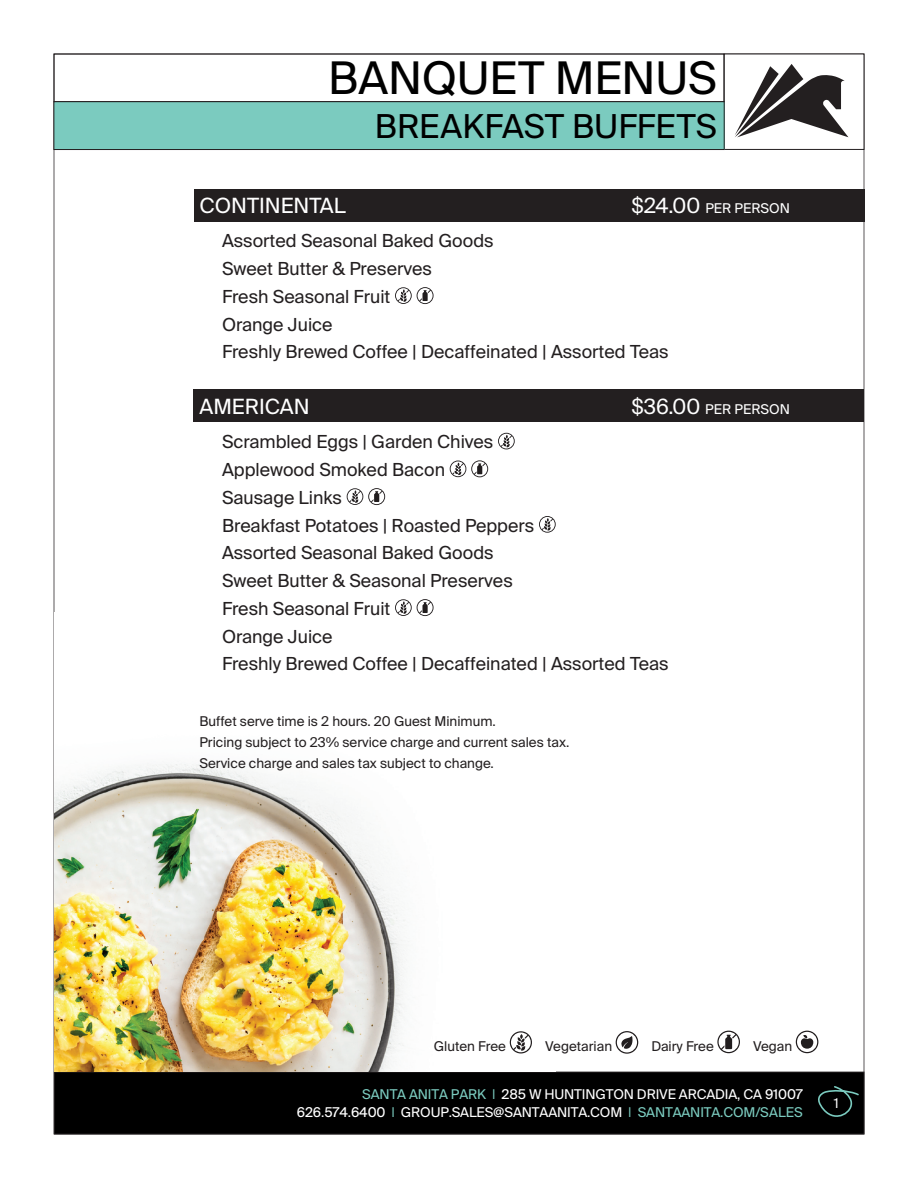
<style>
.page{position:relative;width:918px;height:1188px;background:#fff}
.page>*{position:absolute;margin:0;border:0;box-sizing:border-box;transform-origin:0 0}
.t1{font:45px "Suisse Intl";letter-spacing:-.005em;color:#000}
.t2{font:33px "Suisse Intl";color:#000}
.t3{font:21px "Suisse Intl";color:#fff}
.t4{font:18px/27.8px "Suisse Intl";color:#231f20}
.t5{font:13.5px/21px "Suisse Intl";color:#231f20}
.t6{font:13.5px/18px "Suisse Intl";letter-spacing:-.01em;color:#fff;text-align:right}
.s1{font-size:21px}
.s2{color:#7bcbbf}
</style>
<div class="page">
<div style="left:724px;top:54px;width:140px;height:96px;border:1px solid #231f20"></div>
<svg style="left:735px;top:64px;width:113px;height:73px"></svg>
<div style="left:54px;top:1072px;width:810px;height:62px;background:#000"></div>
<div style="left:54px;top:1072px;width:810px;height:62px;border:1px solid #231f20"></div>
<svg style="left:818px;top:1086px;width:41px;height:31px"></svg>
<img style="left:55px;top:616px;width:469px;height:456px">
<img style="left:54px;top:612px;width:1px;height:460px">
<div style="left:194px;top:189px;width:670px;height:32px;background:#231f20"></div>
<div style="left:54px;top:102px;width:670px;height:48px;background:#7bcbbf"></div>
<div style="left:54px;top:101px;width:671px;height:49px;border:1px solid #231f20"></div>
<div style="left:193px;top:389px;width:671px;height:33px;background:#231f20"></div>
<svg style="left:395px;top:287px;width:39px;height:17px"></svg>
<svg style="left:498px;top:433px;width:17px;height:16px"></svg>
<svg style="left:450px;top:460px;width:38px;height:17px"></svg>
<svg style="left:347px;top:488px;width:38px;height:17px"></svg>
<svg style="left:539px;top:516px;width:17px;height:17px"></svg>
<svg style="left:395px;top:599px;width:39px;height:17px"></svg>
<svg style="left:510px;top:1031px;width:22px;height:22px"></svg>
<svg style="left:616px;top:1031px;width:22px;height:23px"></svg>
<svg style="left:717px;top:1031px;width:23px;height:22px"></svg>
<svg style="left:796px;top:1031px;width:22px;height:22px"></svg>
<h1 class="t1" style="left:328px;top:52px;width:390px">BANQUET MENUS</h1>
<h2 class="t2" style="left:375px;top:107px;width:344px">BREAKFAST BUFFETS</h2>
<p class="t3" style="left:200px;top:193px;width:148px">CONTINENTAL</p>
<p class="t6" style="left:631px;top:199px;width:160px"><span class="s1">$24.00</span> PER PERSON</p>
<p class="t4" style="left:222px;top:227px;width:448px">Assorted Seasonal Baked Goods<br>Sweet Butter &amp; Preserves<br>Fresh Seasonal Fruit<br>Orange Juice<br>Freshly Brewed Coffee | Decaffeinated | Assorted Teas</p>
<p class="t3" style="left:200px;top:394px;width:112px">AMERICAN</p>
<p class="t6" style="left:631px;top:400px;width:160px"><span class="s1">$36.00</span> PER PERSON</p>
<p class="t4" style="left:222px;top:428px;width:448px">Scrambled Eggs | Garden Chives<br>Applewood Smoked Bacon<br>Sausage Links<br>Breakfast Potatoes | Roasted Peppers<br>Assorted Seasonal Baked Goods<br>Sweet Butter &amp; Seasonal Preserves<br>Fresh Seasonal Fruit<br>Orange Juice<br>Freshly Brewed Coffee | Decaffeinated | Assorted Teas</p>
<p class="t5" style="left:200px;top:711px;width:371px">Buffet serve time is 2 hours. 20 Guest Minimum.<br>Pricing subject to 23% service charge and current sales tax.<br>Service charge and sales tax subject to change.</p>
<p class="t5" style="left:434px;top:1035px;width:74px">Gluten Free</p>
<p class="t5" style="left:545px;top:1035px;width:68px">Vegetarian</p>
<p class="t5" style="left:651px;top:1035px;width:64px">Dairy Free</p>
<p class="t5" style="left:753px;top:1035px;width:41px">Vegan</p>
<p class="t6" style="left:297px;top:1085px;width:508px"><span class="s2">SANTA ANITA PARK |</span> 285 W HUNTINGTON DRIVE ARCADIA, CA 91007<br>626.574.6400 <span class="s2">|</span> GROUP.SALES@SANTAANITA.COM <span class="s2">| SANTAANITA.COM/SALES</span></p>
<p class="t6" style="left:834px;top:1095px;width:6px">1</p>
</div>
